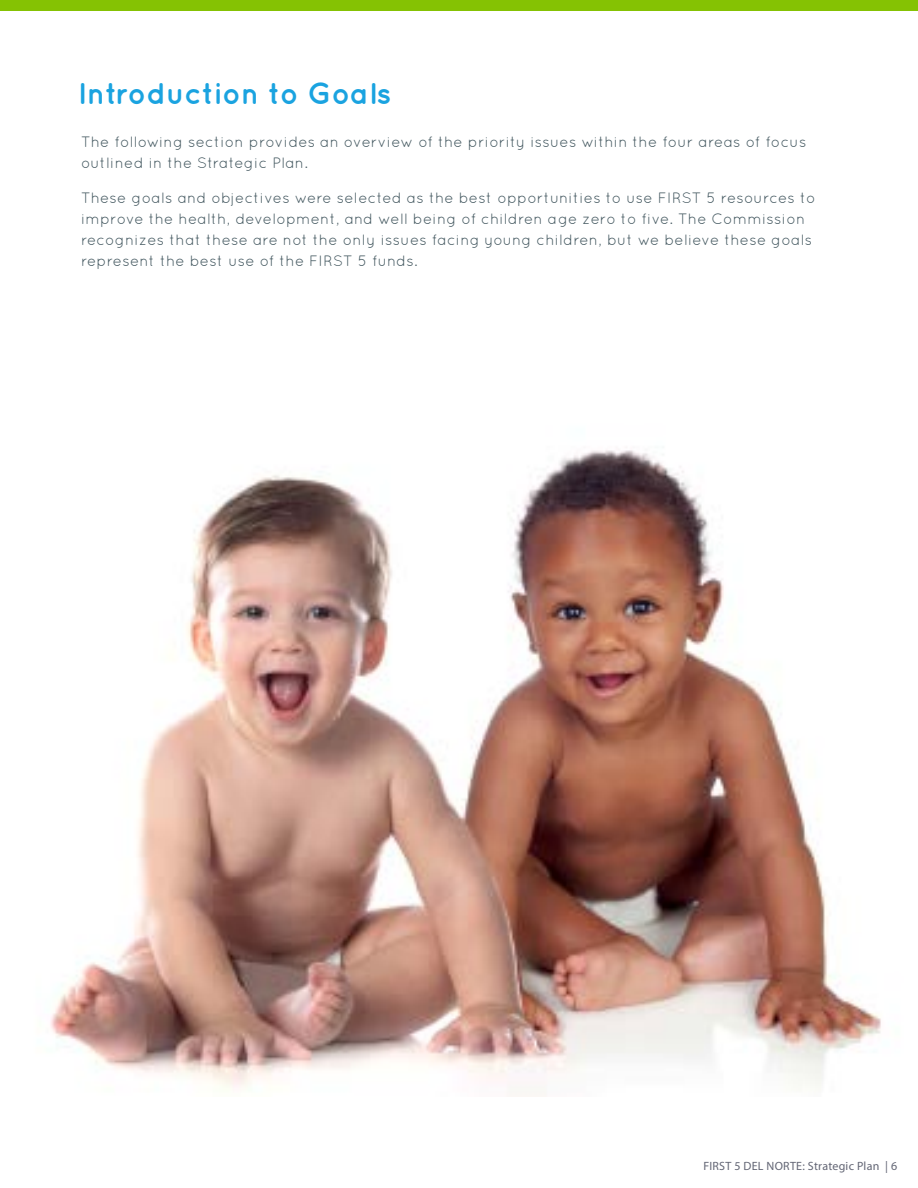
<style>
.page{position:relative;width:918px;height:1188px;background:#fff}
.page>*{position:absolute;margin:0;border:0;box-sizing:border-box;transform-origin:0 0}
.t1{font:700 30px "Quicksand";color:#1aa3e0}
.t2{font:15px/21px "Quicksand";letter-spacing:.02em;color:#3f545c}
.t3{font:12px "Myriad Pro";letter-spacing:.02em;color:#636675}
</style>
<div class="page">
<div style="left:0;top:0;width:918px;height:11px;background:#85c203"></div>
<img style="left:50px;top:450px;width:831px;height:647px">
<h1 class="t1" style="left:78px;top:75px;width:315px">Introduction to Goals</h1>
<p class="t2" style="left:81px;top:131px;width:727px">The following section provides an overview of the priority issues within the four areas of focus outlined in the Strategic Plan.</p>
<p class="t2" style="left:81px;top:187px;width:736px">These goals and objectives were selected as the best opportunities to use FIRST 5 resources to improve the health, development, and well being of children age zero to five. The Commission recognizes that these are not the only issues facing young children, but we believe these goals represent the best use of the FIRST 5 funds.</p>
<p class="t3" style="left:703px;top:1158px;width:195px">FIRST 5 DEL NORTE: Strategic Plan | 6</p>
</div>
